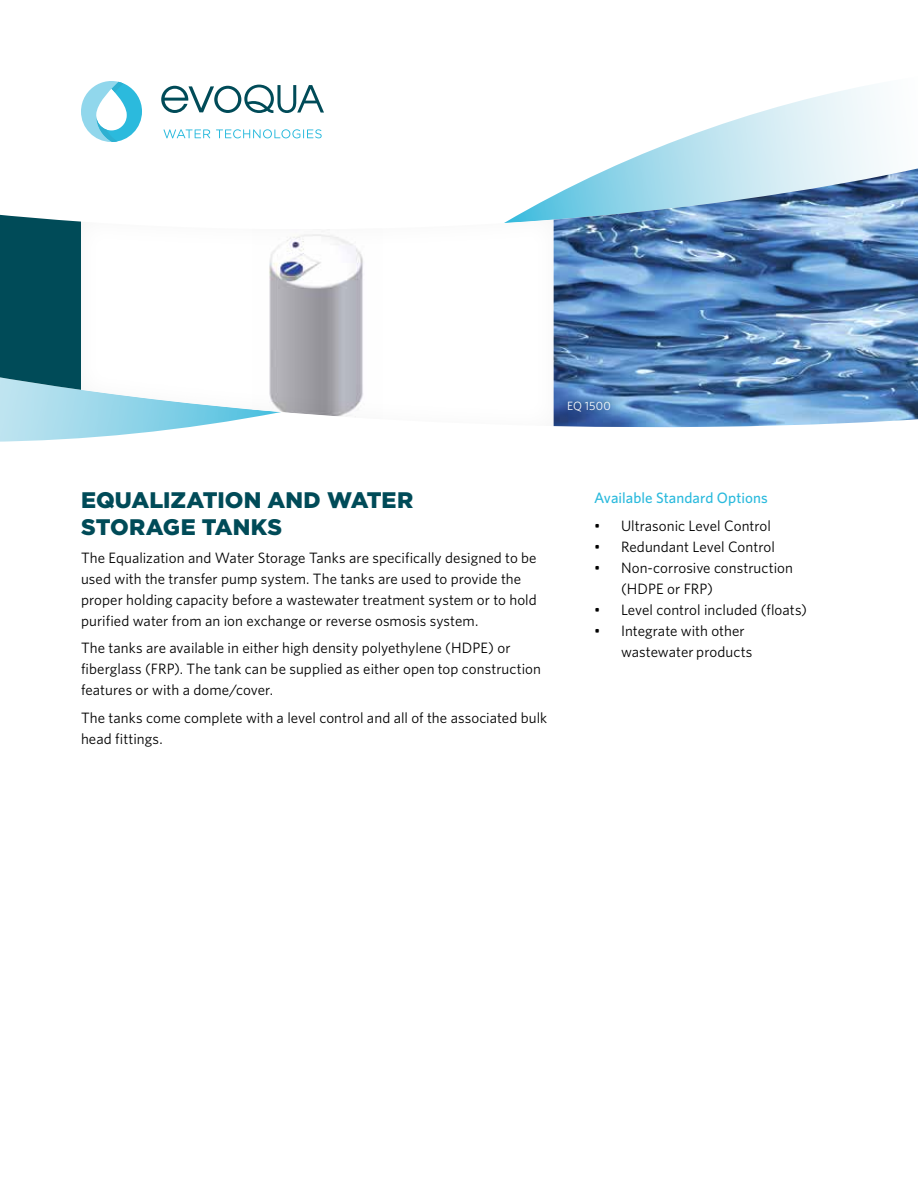
<style>
.page{position:relative;width:918px;height:1188px;background:#fff}
.page>*{position:absolute;margin:0;border:0;box-sizing:border-box;transform-origin:0 0}
.t1{font:900 22.5px/27px "Gotham";letter-spacing:.005em;color:#004b58}
.t2{font:15px/21px "Whitney";letter-spacing:.005em;color:#000}
.t3{font:500 15px "Whitney";letter-spacing:.005em;color:#2bbadd}
.t4{font:12px "Whitney";letter-spacing:.02em;color:#fff}
</style>
<div class="page">
<svg style="left:509px;top:85px;width:376px;height:135px"></svg>
<svg style="left:0;top:214px;width:181px;height:228px"></svg>
<svg style="left:161px;top:85px;width:163px;height:28px"></svg>
<svg style="left:164px;top:129px;width:46px;height:9px"></svg>
<svg style="left:216px;top:129px;width:106px;height:9px"></svg>
<svg style="left:81px;top:81px;width:61px;height:61px"></svg>
<img style="left:554px;top:168px;width:364px;height:259px">
<div style="left:559px;top:392px;width:61px;height:28px;background:#000;opacity:.75"></div>
<div style="left:80px;top:220px;width:474px;height:208px;background:#000;opacity:.05"></div>
<p class="t4" style="left:567px;top:398px;width:45px">EQ 1500</p>
<h1 class="t1" style="left:81px;top:486px;width:334px">EQUALIZATION AND WATER<br>STORAGE TANKS</h1>
<p class="t2" style="left:81px;top:546px;width:457px">The Equalization and Water Storage Tanks are specifically designed to be used with the transfer pump system. The tanks are used to provide the proper holding capacity before a wastewater treatment system or to hold purified water from an ion exchange or reverse osmosis system.</p>
<p class="t2" style="left:81px;top:637px;width:461px">The tanks are available in either high density polyethylene (HDPE) or fiberglass (FRP). The tank can be supplied as either open top construction features or with a dome/cover.</p>
<p class="t2" style="left:81px;top:707px;width:468px">The tanks come complete with a level control and all of the associated bulk head fittings.</p>
<p class="t3" style="left:594px;top:488px;width:175px">Available Standard Options</p>
<p class="t2" style="left:594px;top:515px;width:178px">• Ultrasonic Level Control</p>
<p class="t2" style="left:594px;top:536px;width:182px">• Redundant Level Control</p>
<p class="t2" style="left:621px;top:557px;width:174px;text-indent:-27px">• Non-corrosive construction (HDPE or FRP)</p>
<p class="t2" style="left:594px;top:599px;width:214px">• Level control included (floats)</p>
<p class="t2" style="left:621px;top:620px;width:133px;text-indent:-27px">• Integrate with other wastewater products</p>
</div>
